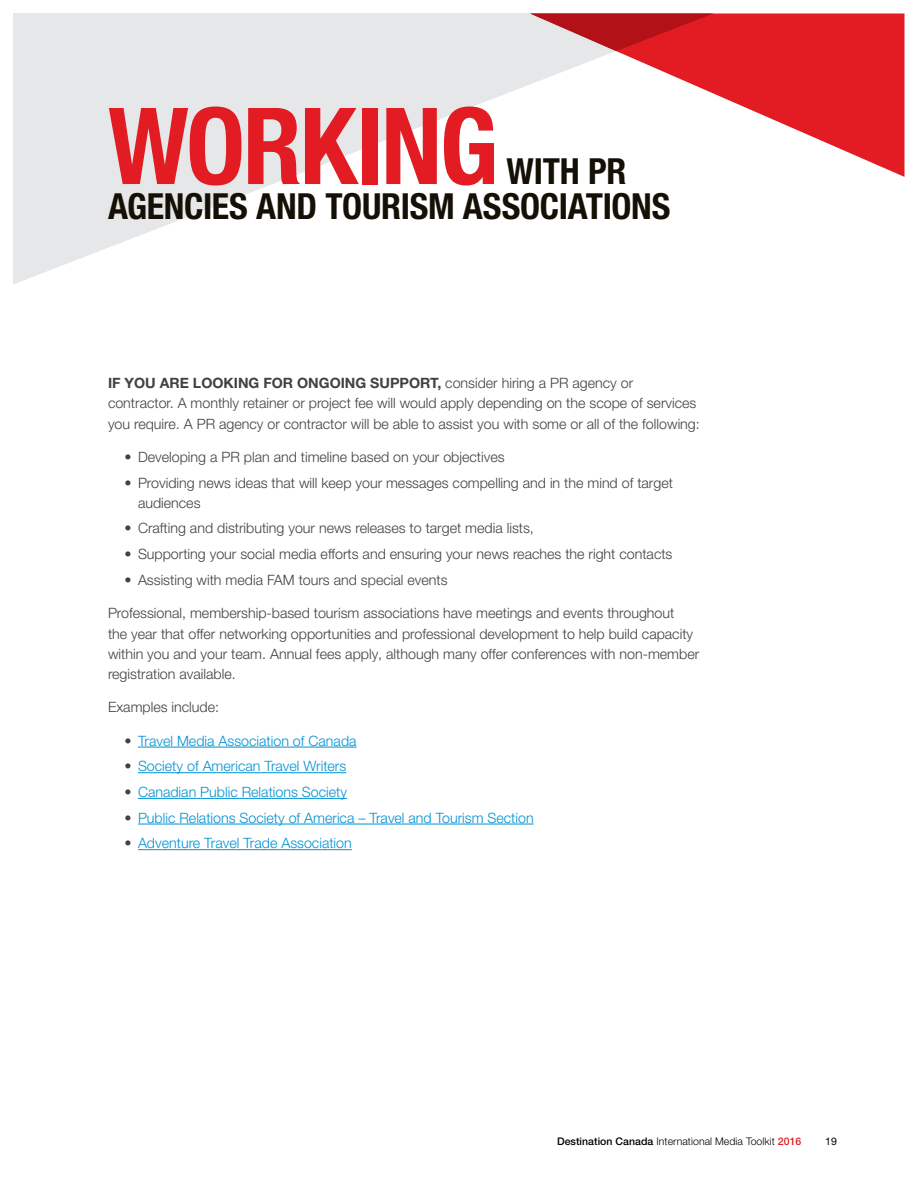
<style>
.page{position:relative;width:918px;height:1188px;background:#fff}
.page>*{position:absolute;margin:0;border:0;box-sizing:border-box;transform-origin:0 0}
.White_in-box_sub_hea{font:700 condensed 106.5px "Helvetica Neue LT Pro";letter-spacing:-.025em;color:#e31b23}
.White_in-box_sub_hea-2{font:700 condensed 36px/34.5px "Helvetica Neue LT Pro";letter-spacing:-.01em;color:#141006}
.body{font:300 14.25px/20.2px "Helvetica Neue LT Pro";color:#414042}
.body_first_paragraph{font:300 14.25px/20.2px "Helvetica Neue LT Pro";color:#414042}
.t1{font:300 14.25px "Helvetica Neue LT Pro";color:#0092d3}
.t2{font:300 10.5px "Helvetica Neue LT Pro";letter-spacing:.005em;color:#000}
.t3{font:10.5px "Helvetica Neue LT Pro";color:#000}
.s1{font-weight:700}
.s2{color:#414042}
.s3{font-weight:500}
.s4{font-weight:500;color:#e31b23}
</style>
<div class="page">
<svg style="left:14px;top:14px;width:516px;height:270px;fill:#e6e7e8"></svg>
<svg style="left:530px;top:14px;width:374px;height:163px"></svg>
<svg style="left:530px;top:14px;width:183px;height:37px;background:#ca464b"></svg>
<hr style="left:138px;top:747px;width:219px;height:1px;background:#0092d3">
<hr style="left:138px;top:772px;width:208px;height:1px;background:#0092d3">
<hr style="left:138px;top:798px;width:209px;height:1px;background:#0092d3">
<hr style="left:138px;top:824px;width:396px;height:1px;background:#0092d3">
<hr style="left:138px;top:849px;width:214px;height:1px;background:#0092d3">
<p class="White_in-box_sub_hea" style="left:108px;top:82px;width:392px">WORKING</p>
<p class="White_in-box_sub_hea-2" style="left:108px;top:154px;width:564px;text-indent:399px">WITH PR<br>AGENCIES AND TOURISM ASSOCIATIONS</p>
<p class="body_first_paragraph" style="left:108px;top:373px;width:593px"><span class="s1">IF YOU ARE LOOKING FOR ONGOING SUPPORT,</span> consider hiring a PR agency or contractor. A monthly retainer or project fee will would apply depending on the scope of services you require. A PR agency or contractor will be able to assist you with some or all of the following:</p>
<p class="body" style="left:124px;top:446px;width:382px">• Developing a PR plan and timeline based on your objectives</p>
<p class="body" style="left:138px;top:472px;width:537px;text-indent:-14px">• Providing news ideas that will keep your messages compelling and in the mind of target audiences</p>
<p class="body" style="left:124px;top:518px;width:411px">• Crafting and distributing your news releases to target media lists,</p>
<p class="body" style="left:124px;top:544px;width:550px">• Supporting your social media efforts and ensuring your news reaches the right contacts</p>
<p class="body" style="left:124px;top:569px;width:325px">• Assisting with media FAM tours and special events</p>
<p class="body" style="left:108px;top:603px;width:593px">Professional, membership-based tourism associations have meetings and events throughout<br>the year that offer networking opportunities and professional development to help build capacity within you and your team. Annual fees apply, although many offer conferences with non-member registration available.</p>
<p class="body" style="left:108px;top:697px;width:113px">Examples include:</p>
<p class="t1" style="left:124px;top:732px;width:234px"><span class="s2">•</span> Travel Media Association of Canada</p>
<p class="t1" style="left:124px;top:758px;width:223px"><span class="s2">•</span> Society of American Travel Writers</p>
<p class="t1" style="left:124px;top:783px;width:224px"><span class="s2">•</span> Canadian Public Relations Society</p>
<p class="t1" style="left:124px;top:809px;width:411px"><span class="s2">•</span> Public Relations Society of America – Travel and Tourism Section</p>
<p class="t1" style="left:124px;top:834px;width:229px"><span class="s2">•</span> Adventure Travel Trade Association</p>
<p class="t2" style="left:557px;top:1135px;width:246px"><span class="s3">Destination Canada</span> International Media Toolkit <span class="s4">2016</span></p>
<p class="t3" style="left:825px;top:1135px;width:13px">19</p>
</div>
